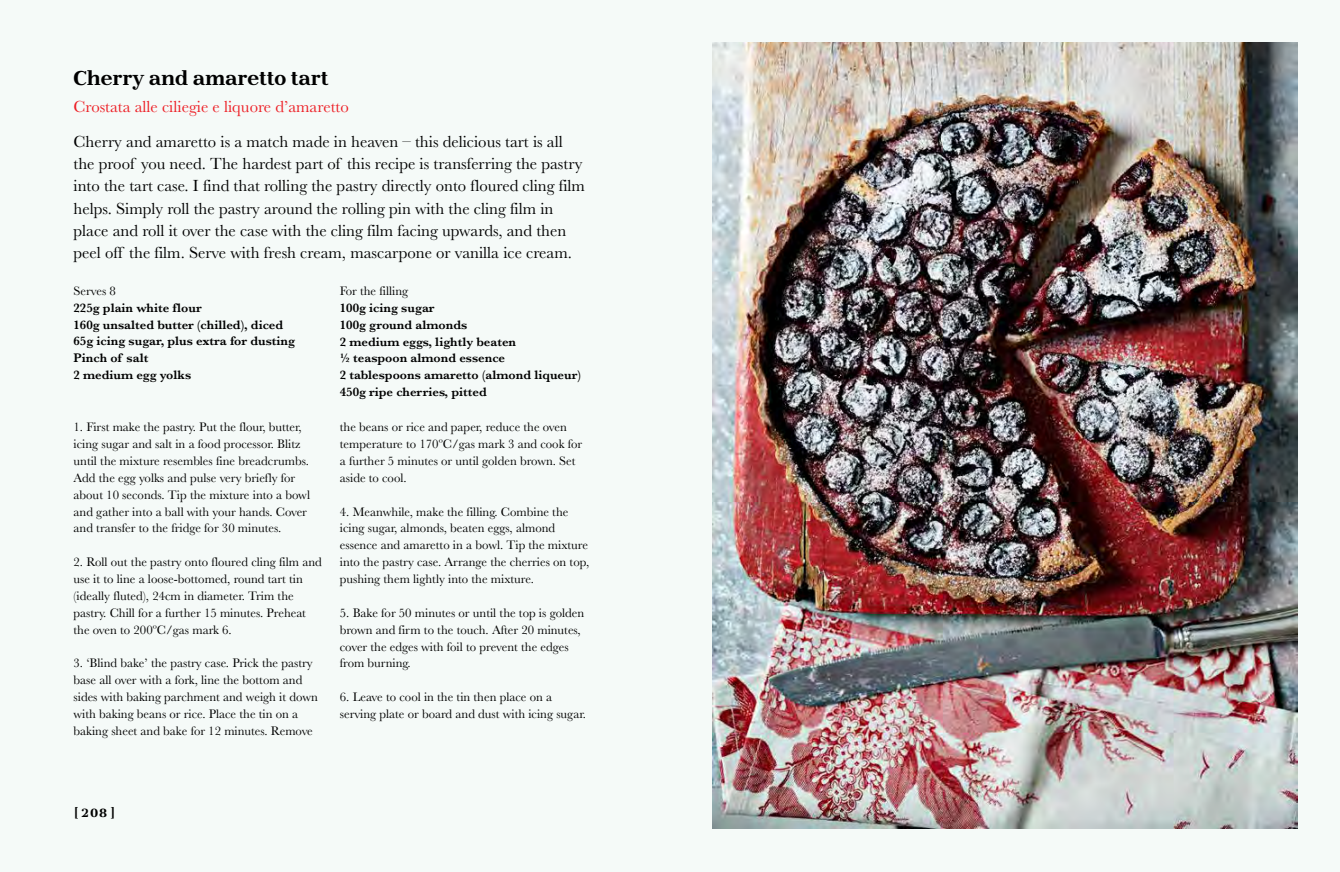
<style>
.page{position:relative;width:1340px;height:872px;background:#fff}
.page>*{position:absolute;margin:0;border:0;box-sizing:border-box;transform-origin:0 0}
.t1{font:19px "Litoland";letter-spacing:-.05em;color:#000}
.t2{font:16.75px/22.2px "Baskerville";color:#000}
.t3{font:16.75px "Baskerville";color:#ed1d24}
.t4{font:12.75px/16.9px "Baskerville";color:#000}
.t5{font:600 12.75px/16.9px "Baskerville";color:#000}
.t6{font:11.25px "Litoland";color:#000}
</style>
<div class="page">
<div style="left:0;top:0;width:1339px;height:872px;background:#f5faf8"></div>
<img style="left:712px;top:43px;width:585px;height:785px">
<h1 class="t1" style="left:74px;top:67px;width:257px">Cherry and amaretto tart</h1>
<h2 class="t3" style="left:74px;top:96px;width:277px">Crostata alle ciliegie e liquore d’amaretto</h2>
<p class="t2" style="left:74px;top:130px;width:513px">Cherry and amaretto is a match made in heaven – this delicious tart is all the proof you need. The hardest part of this recipe is transferring the pastry into the tart case. I find that rolling the pastry directly onto floured cling film helps. Simply roll the pastry around the rolling pin with the cling film in place and roll it over the case with the cling film facing upwards, and then peel off the film. Serve with fresh cream, mascarpone or vanilla ice cream.</p>
<p class="t4" style="left:74px;top:282px;width:44px">Serves 8</p>
<p class="t5" style="left:74px;top:299px;width:223px">225g plain white flour<br>160g unsalted butter (chilled), diced<br>65g icing sugar, plus extra for dusting<br>Pinch of salt<br>2 medium egg yolks</p>
<p class="t4" style="left:74px;top:419px;width:238px">1. First make the pastry. Put the flour, butter, icing sugar and salt in a food processor. Blitz until the mixture resembles fine breadcrumbs.<br>Add the egg yolks and pulse very briefly for about 10 seconds. Tip the mixture into a bowl and gather into a ball with your hands. Cover and transfer to the fridge for 30 minutes.</p>
<p class="t4" style="left:74px;top:554px;width:250px">2. Roll out the pastry onto floured cling film and use it to line a loose-bottomed, round tart tin (ideally fluted), 24cm in diameter. Trim the pastry. Chill for a further 15 minutes. Preheat the oven to 200ºC/gas mark 6.</p>
<p class="t4" style="left:74px;top:655px;width:246px">3. ‘Blind bake’ the pastry case. Prick the pastry base all over with a fork, line the bottom and sides with baking parchment and weigh it down with baking beans or rice. Place the tin on a baking sheet and bake for 12 minutes. Remove</p>
<p class="t4" style="left:340px;top:282px;width:70px">For the filling</p>
<p class="t5" style="left:340px;top:299px;width:242px">100g icing sugar<br>100g ground almonds<br>2 medium eggs, lightly beaten<br>½ teaspoon almond essence<br>2 tablespoons amaretto (almond liqueur)<br>450g ripe cherries, pitted</p>
<p class="t4" style="left:340px;top:419px;width:244px">the beans or rice and paper, reduce the oven temperature to 170ºC/gas mark 3 and cook for a further 5 minutes or until golden brown. Set aside to cool.</p>
<p class="t4" style="left:340px;top:503px;width:251px">4. Meanwhile, make the filling. Combine the icing sugar, almonds, beaten eggs, almond essence and amaretto in a bowl. Tip the mixture into the pastry case. Arrange the cherries on top, pushing them lightly into the mixture.</p>
<p class="t4" style="left:340px;top:604px;width:246px">5. Bake for 50 minutes or until the top is golden brown and firm to the touch. After 20 minutes, cover the edges with foil to prevent the edges from burning.</p>
<p class="t4" style="left:340px;top:689px;width:248px">6. Leave to cool in the tin then place on a serving plate or board and dust with icing sugar.</p>
<p class="t6" style="left:75px;top:806px;width:41px">[ 208 ]</p>
</div>
